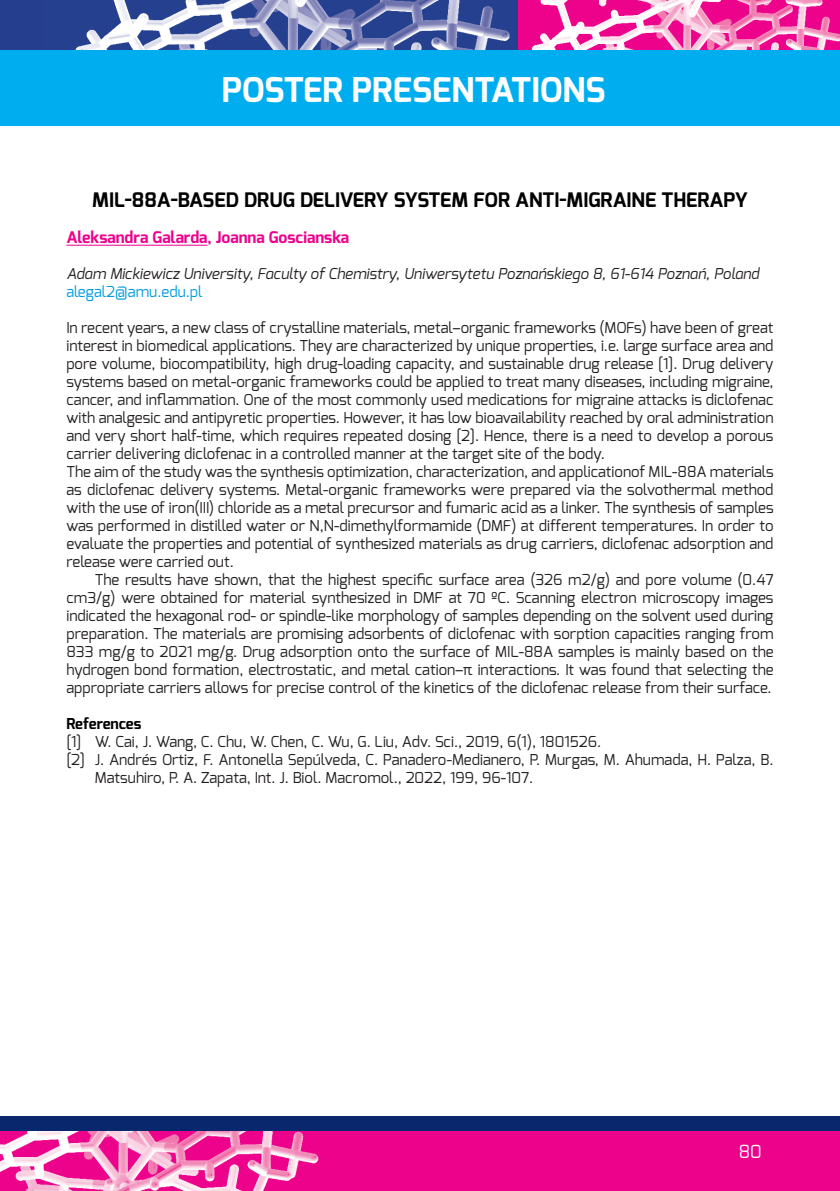
<style>
.page{position:relative;width:840px;height:1191px;background:#fff}
.page>*{position:absolute;margin:0;border:0;box-sizing:border-box;transform-origin:0 0}
.t1{font:700 34px "Exo";color:#fff}
.Tytuły_abstraktow{font:700 20px "Exo";color:#000}
.t2{font:18px "Exo";color:#fff}
.nazwisko_autora{font:700 16px "Exo";color:#ed028c}
.t3{font:15px/18px "Exo";color:#231f20;text-align:justify}
.t4{font:italic 15px "Exo";color:#231f20}
.e-mail{font:15px "Exo";color:#009cdf}
.Referencje{font:700 15px "Exo";color:#000}
</style>
<div class="page">
<div style="left:0;top:1129px;width:839px;height:62px;background:#ed028c"></div>
<img style="left:0;top:1130px;width:338px;height:61px">
<div style="left:0;top:1116px;width:839px;height:14px;background:#08276c"></div>
<div style="left:0;top:0;width:518px;height:124px;background:#253f8e"></div>
<img style="left:42px;top:0;width:476px;height:51px">
<img style="left:518px;top:0;width:321px;height:51px">
<div style="left:0;top:51px;width:839px;height:75px;background:#00aeef"></div>
<hr style="left:66px;top:245px;width:141px;height:1px;background:#ed028c">
<h1 class="t1" style="left:222px;top:68px;width:385px">POSTER PRESENTATIONS</h1>
<p class="Tytuły_abstraktow" style="left:92px;top:187px;width:656px">MIL-88A-BASED DRUG DELIVERY SYSTEM FOR ANTI-MIGRAINE THERAPY</p>
<p class="nazwisko_autora" style="left:66px;top:227px;width:284px">Aleksandra Galarda, Joanna Goscianska</p>
<p class="t4" style="left:66px;top:264px;width:694px">Adam Mickiewicz University, Faculty of Chemistry, Uniwersytetu Poznańskiego 8, 61-614 Poznań, Poland</p>
<p class="e-mail" style="left:66px;top:282px;width:138px">alegal2@amu.edu.pl</p>
<p class="t3" style="left:66px;top:319px;width:708px">In recent years, a new class of crystalline materials, metal–organic frameworks (MOFs) have been of great interest in biomedical applications. They are characterized by unique properties, i.e. large surface area and pore volume, biocompatibility, high drug-loading capacity, and sustainable drug release [1]. Drug delivery systems based on metal-organic frameworks could be applied to treat many diseases, including migraine, cancer, and inflammation. One of the most commonly used medications for migraine attacks is diclofenac with analgesic and antipyretic properties. However, it has low bioavailability reached by oral administration and very short half-time, which requires repeated dosing [2]. Hence, there is a need to develop a porous carrier delivering diclofenac in a controlled manner at the target site of the body.</p>
<p class="t3" style="left:66px;top:463px;width:708px">The aim of the study was the synthesis optimization, characterization, and applicationof MIL-88A materials as diclofenac delivery systems. Metal-organic frameworks were prepared via the solvothermal method with the use of iron(III) chloride as a metal precursor and fumaric acid as a linker. The synthesis of samples was performed in distilled water or N,N-dimethylformamide (DMF) at different temperatures. In order to evaluate the properties and potential of synthesized materials as drug carriers, diclofenac adsorption and release were carried out.</p>
<p class="t3" style="left:66px;top:571px;width:708px;text-indent:28px">The results have shown, that the highest specific surface area (326 m2/g) and pore volume (0.47 cm3/g) were obtained for material synthesized in DMF at 70 ºC. Scanning electron microscopy images indicated the hexagonal rod- or spindle-like morphology of samples depending on the solvent used during preparation. The materials are promising adsorbents of diclofenac with sorption capacities ranging from 833 mg/g to 2021 mg/g. Drug adsorption onto the surface of MIL-88A samples is mainly based on the hydrogen bond formation, electrostatic, and metal cation–π interactions. It was found that selecting the appropriate carriers allows for precise control of the kinetics of the diclofenac release from their surface.</p>
<p class="Referencje" style="left:66px;top:714px;width:76px">References</p>
<p class="t3" style="left:66px;top:733px;width:536px">[1] W. Cai, J. Wang, C. Chu, W. Chen, C. Wu, G. Liu, Adv. Sci., 2019, 6(1), 1801526.</p>
<p class="t3" style="left:95px;top:751px;width:680px;text-indent:-28px">[2] J. Andrés Ortiz, F. Antonella Sepúlveda, C. Panadero-Medianero, P. Murgas, M. Ahumada, H. Palza, B.<br>Matsuhiro, P. A. Zapata, Int. J. Biol. Macromol., 2022, 199, 96-107.</p>
<p class="t2" style="left:738px;top:1140px;width:24px">80</p>
</div>
